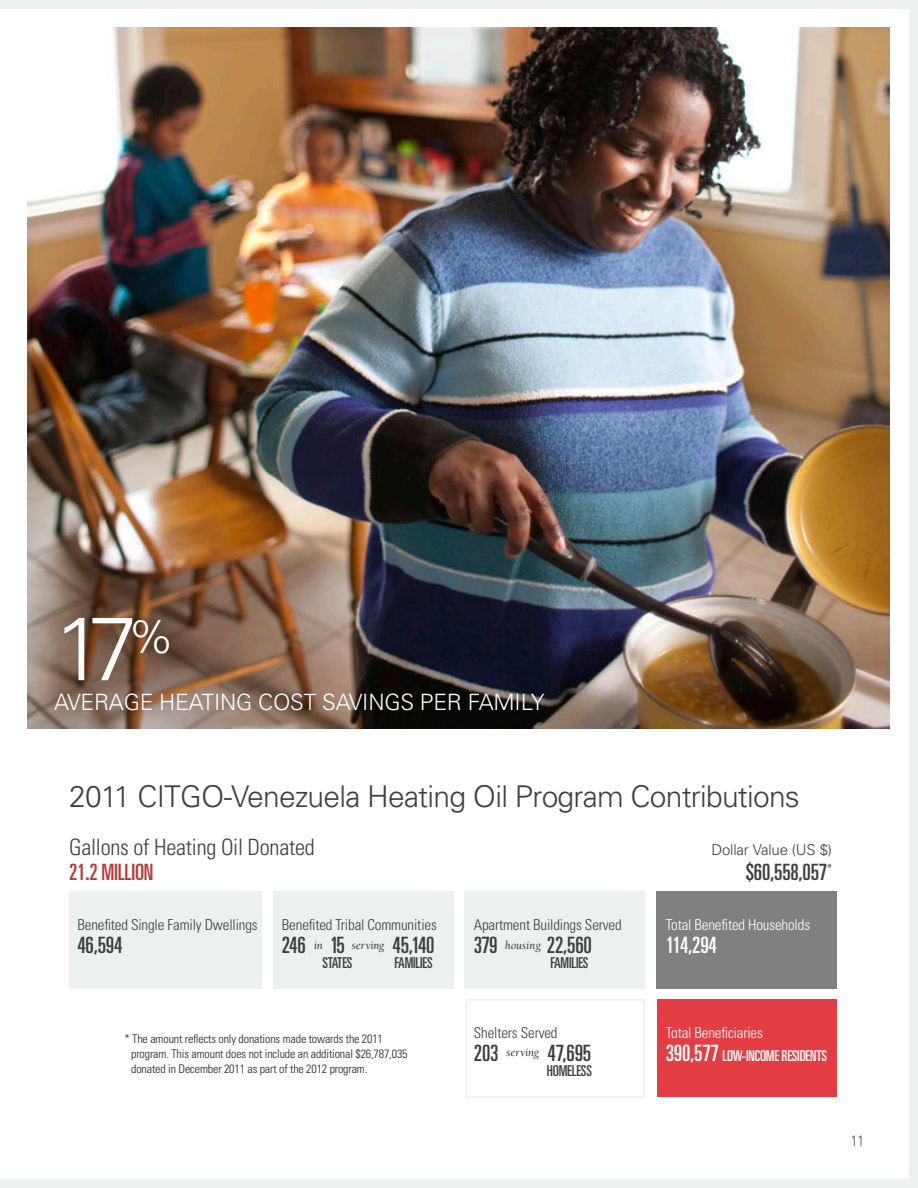
<style>
.page{position:relative;width:918px;height:1188px;background:#fff}
.page>*{position:absolute;margin:0;border:0;box-sizing:border-box;transform-origin:0 0}
.t1{font:300 90px "Univers";color:#fff}
.t2{font:300 30px "Univers";letter-spacing:-.025em;color:#3e3e3f}
.t3{font:ultra-condensed 22.5px "Univers LT Std";letter-spacing:-.01em;color:#3e3e3f}
.t4{font:300 22.5px "Univers";letter-spacing:-.01em;color:#fff}
.t5{font:300 condensed 22.5px "Univers";letter-spacing:-.01em;color:#3e3e3f}
.t6{font:ultra-condensed 22.5px "Univers LT Std";letter-spacing:-.01em;color:#b33d39}
.t7{font:ultra-condensed 22.5px "Univers LT Std";letter-spacing:-.02em;color:#fff}
.t8{font:300 condensed 15px "Univers";letter-spacing:-.01em;color:#3e3e3f}
.t9{font:300 condensed 15px "Univers";letter-spacing:-.01em;color:#fff}
.t10{font:ultra-condensed 15px "Univers LT Std";letter-spacing:-.01em;color:#3e3e3f}
.t11{font:ultra-condensed 15px "Univers LT Std";letter-spacing:-.01em;color:#fff}
.t12{font:300 15px "Univers";letter-spacing:-.01em;color:#3e3e3f}
.t13{font:300 condensed 15px "Univers";color:#545557}
.t14{font:300 condensed 12px/15px "Univers";letter-spacing:-.01em;color:#231f20}
.t15{font:italic 12px "Berkeley Std";letter-spacing:-.01em;color:#3e3e3f}
.s1{font-weight:100}
.s2{font-size:22.5px}
</style>
<div class="page">
<img style="left:0;top:0;width:918px;height:1188px">
<div style="left:656px;top:891px;width:181px;height:97px;background:#808083"></div>
<div style="left:464px;top:891px;width:181px;height:97px;background:#ecf0f0"></div>
<div style="left:273px;top:891px;width:181px;height:97px;background:#ecf0f0"></div>
<div style="left:657px;top:999px;width:180px;height:97px;background:#e43e44"></div>
<div style="left:69px;top:891px;width:193px;height:97px;background:#ecf0f0"></div>
<div style="left:466px;top:999px;width:179px;height:99px;border:2px solid #ecf0f0"></div>
<p class="t1" style="left:54px;top:594px;width:122px">17<sup>%</sup></p>
<p class="t4" style="left:54px;top:689px;width:492px">AVERAGE HEATING COST SAVINGS PER FAMILY</p>
<p class="t2" style="left:69px;top:779px;width:732px">2011 CITGO-Venezuela Heating Oil Program Contributions</p>
<p class="t5" style="left:69px;top:833px;width:247px">Gallons of Heating Oil Donated</p>
<p class="t12" style="left:711px;top:840px;width:122px">Dollar Value (US $)</p>
<p class="t6" style="left:69px;top:860px;width:86px">21.2 MILLION</p>
<p class="t3" style="left:746px;top:860px;width:88px">$60,558,057<span class="s1">*</span></p>
<p class="t8" style="left:78px;top:915px;width:182px">Benefited Single Family Dwellings</p>
<p class="t8" style="left:282px;top:916px;width:156px">Benefited Tribal Communities</p>
<p class="t8" style="left:474px;top:916px;width:149px">Apartment Buildings Served</p>
<p class="t9" style="left:666px;top:916px;width:146px">Total Benefited Households</p>
<p class="t3" style="left:78px;top:932px;width:46px">46,594</p>
<p class="t3" style="left:282px;top:932px;width:25px">246</p>
<p class="t3" style="left:474px;top:932px;width:25px">379</p>
<p class="t7" style="left:666px;top:932px;width:53px">114,294</p>
<p class="t3" style="left:393px;top:932px;width:43px">45,140</p>
<p class="t10" style="left:395px;top:954px;width:40px">FAMILIES</p>
<p class="t3" style="left:547px;top:932px;width:46px">22,560</p>
<p class="t10" style="left:550px;top:954px;width:40px">FAMILIES</p>
<p class="t3" style="left:330px;top:932px;width:16px">15</p>
<p class="t10" style="left:323px;top:954px;width:31px">STATES</p>
<p class="t15" style="left:505px;top:939px;width:38px">housing</p>
<p class="t15" style="left:314px;top:939px;width:10px">in</p>
<p class="t15" style="left:352px;top:939px;width:34px">serving</p>
<p class="t14" style="left:131px;top:1031px;width:278px;text-indent:-7px">* The amount reflects only donations made towards the 2011 program. This amount does not include an additional $26,787,035 donated in December 2011 as part of the 2012 program.</p>
<p class="t8" style="left:474px;top:1024px;width:85px">Shelters Served</p>
<p class="t3" style="left:474px;top:1040px;width:26px">203</p>
<p class="t15" style="left:506px;top:1046px;width:34px">serving</p>
<p class="t3" style="left:548px;top:1040px;width:45px">47,695</p>
<p class="t10" style="left:547px;top:1062px;width:47px">HOMELESS</p>
<p class="t9" style="left:666px;top:1024px;width:99px">Total Beneficiaries</p>
<p class="t11" style="left:666px;top:1047px;width:163px"><span class="s2">390,577</span> LOW-INCOME RESIDENTS</p>
<p class="t13" style="left:851px;top:1131px;width:15px">11</p>
</div>
